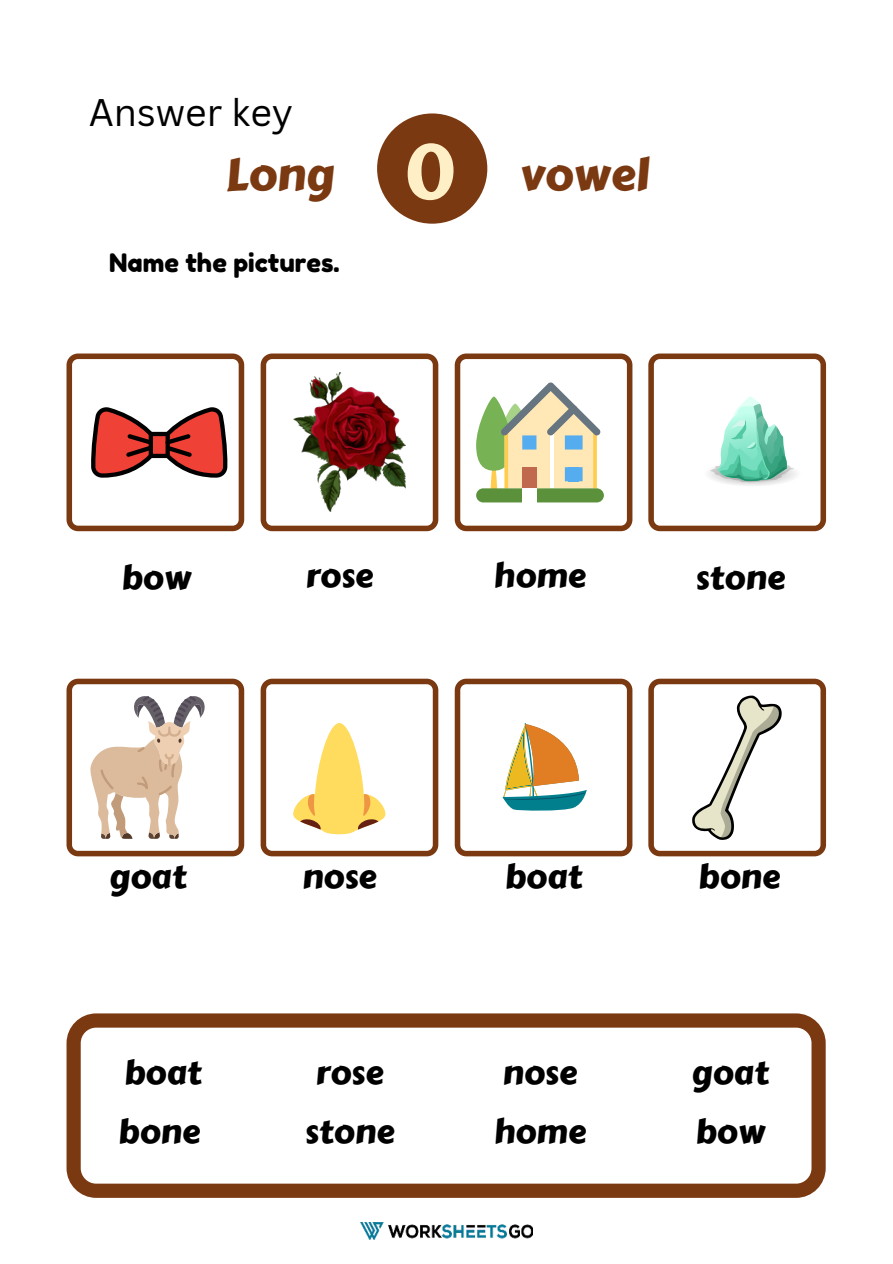
<style>
.page{position:relative;width:893px;height:1264px;background:#fff}
.page>*{position:absolute;margin:0;border:0;box-sizing:border-box;transform-origin:0 0}
.t1{font:45px "Carter One";color:#7b3911}
.t2{font:37.5px "Canva Sans";color:#000}
.t3{font:33px "Carter One";color:#000}
.t4{font:25.5px "Fredoka One";color:#000}
.s1{font-family:"Luckybones";font-weight:700;font-size:79.5px;color:#ffefc6}
</style>
<div class="page">
<div style="left:377px;top:113px;width:110px;height:111px;background:#7b3911;border-radius:50%"></div>
<img style="left:360px;top:1222px;width:172px;height:17px">
<svg style="left:260px;top:353px;width:178px;height:178px"></svg>
<svg style="left:66px;top:353px;width:178px;height:178px"></svg>
<svg style="left:454px;top:678px;width:178px;height:178px"></svg>
<svg style="left:66px;top:1013px;width:759px;height:184px"></svg>
<img style="left:293px;top:372px;width:112px;height:140px">
<svg style="left:260px;top:678px;width:178px;height:178px"></svg>
<svg style="left:66px;top:678px;width:178px;height:178px"></svg>
<svg style="left:648px;top:353px;width:178px;height:178px"></svg>
<svg style="left:454px;top:353px;width:178px;height:178px"></svg>
<div style="left:476px;top:488px;width:128px;height:14px;background:#5c913b;border-radius:7px"></div>
<div style="left:522px;top:488px;width:14px;height:14px;background:#fff"></div>
<svg style="left:648px;top:678px;width:178px;height:178px"></svg>
<p class="t2" style="left:89px;top:90px;width:206px">Answer key</p>
<h1 class="t1" style="left:225px;top:141px;width:425px">Long <span class="s1">O</span> vowel</h1>
<p class="t4" style="left:109px;top:247px;width:232px">Name the pictures.</p>
<p class="t3" style="left:121px;top:552px;width:71px">bow</p>
<p class="t3" style="left:305px;top:550px;width:69px">rose</p>
<p class="t3" style="left:493px;top:550px;width:94px">home</p>
<p class="t3" style="left:695px;top:552px;width:91px">stone</p>
<p class="t3" style="left:109px;top:851px;width:79px">goat</p>
<p class="t3" style="left:302px;top:851px;width:76px">nose</p>
<p class="t3" style="left:504px;top:851px;width:79px">boat</p>
<p class="t3" style="left:698px;top:851px;width:84px">bone</p>
<p class="t3" style="left:124px;top:1047px;width:79px">boat</p>
<p class="t3" style="left:118px;top:1106px;width:84px">bone</p>
<p class="t3" style="left:315px;top:1047px;width:69px">rose</p>
<p class="t3" style="left:502px;top:1047px;width:76px">nose</p>
<p class="t3" style="left:691px;top:1047px;width:79px">goat</p>
<p class="t3" style="left:304px;top:1106px;width:91px">stone</p>
<p class="t3" style="left:493px;top:1106px;width:94px">home</p>
<p class="t3" style="left:695px;top:1106px;width:71px">bow</p>
</div>
